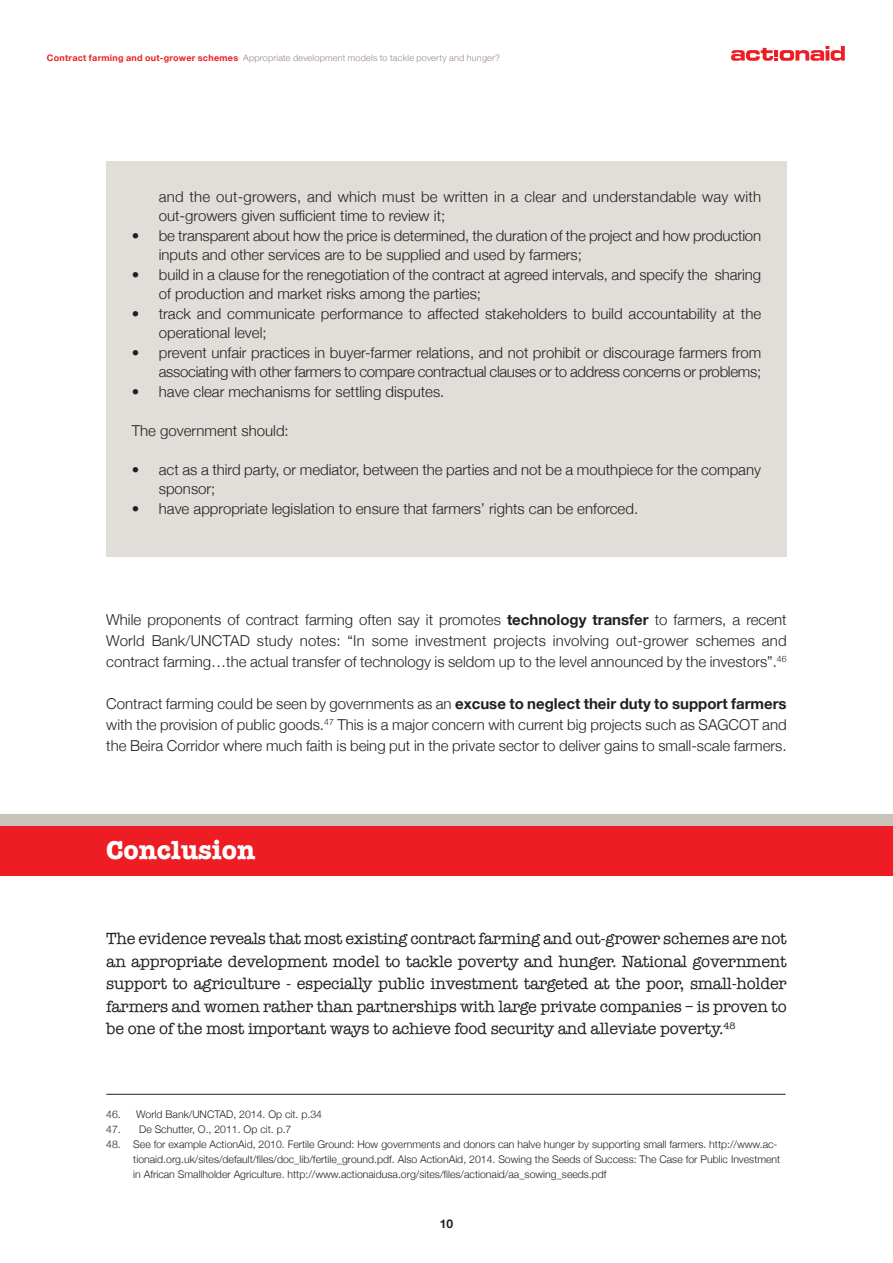
<style>
.page{position:relative;width:893px;height:1263px;background:#fff}
.page>*{position:absolute;margin:0;border:0;box-sizing:border-box;transform-origin:0 0}
.body_copy{font:700 27px "American Typewriter";color:#fff}
.body_copy-2{font:16.5px/22.5px "American Typewriter";letter-spacing:-.015em;color:#231f20;text-align:justify}
.body_copy-3{font:300 15px/19.5px "Helvetica Neue";color:#231f20}
.body_copy-4{font:300 15px/19.5px "Helvetica Neue";letter-spacing:-.02em;color:#231f20;text-align:right}
.t1{font:700 12px "Helvetica Neue";color:#231f20}
.t2{font:300 10.5px/15px "Helvetica Neue";color:#231f20}
.t3{font:300 9px "Helvetica Neue";letter-spacing:.025em;color:#99877d}
.s1{font-weight:700;color:#ee1d23}
.s2{font-weight:700}
</style>
<div class="page">
<svg style="left:731px;top:46px;width:114px;height:15px"></svg>
<div style="left:106px;top:162px;width:681px;height:395px;background:#e1ded9"></div>
<div style="left:0;top:821px;width:893px;height:55px;background:#ee1d23"></div>
<div style="left:0;top:814px;width:893px;height:11px;background:#c9c3ba"></div>
<hr style="left:106px;top:1094px;width:680px;height:1px;background:#231f20">
<p class="t3" style="left:47px;top:52px;width:455px"><span class="s1">Contract farming and out-grower schemes</span> Appropriate development models to tackle poverty and hunger?</p>
<p class="body_copy-3" style="left:159px;top:186px;width:604px">and the out-growers, and which must be written in a clear and understandable way with out-growers given sufficient time to review it;</p>
<p class="body_copy-3" style="left:159px;top:225px;width:604px;text-indent:-27px">• be transparent about how the price is determined, the duration of the project and how production inputs and other services are to be supplied and used by farmers;</p>
<p class="body_copy-3" style="left:159px;top:264px;width:604px;text-indent:-27px">• build in a clause for the renegotiation of the contract at agreed intervals, and specify the sharing of production and market risks among the parties;</p>
<p class="body_copy-3" style="left:159px;top:303px;width:604px;text-indent:-27px">• track and communicate performance to affected stakeholders to build accountability at the operational level;</p>
<p class="body_copy-4" style="left:132px;top:342px;width:631px">• prevent unfair practices in buyer-farmer relations, and not prohibit or discourage farmers from associating with other farmers to compare contractual clauses or to address concerns or problems;</p>
<p class="body_copy-3" style="left:132px;top:381px;width:314px">• have clear mechanisms for settling disputes.</p>
<p class="body_copy-3" style="left:132px;top:420px;width:158px">The government should:</p>
<p class="body_copy-3" style="left:159px;top:459px;width:604px;text-indent:-27px">• act as a third party, or mediator, between the parties and not be a mouthpiece for the company sponsor;</p>
<p class="body_copy-3" style="left:132px;top:498px;width:508px">• have appropriate legislation to ensure that farmers’ rights can be enforced.</p>
<p class="body_copy-3" style="left:106px;top:608px;width:682px;line-height:21px;text-align:justify">While proponents of contract farming often say it promotes <span class="s2">technology transfer</span> to farmers, a recent World Bank/UNCTAD study notes: “In some investment projects involving out-grower schemes and contract farming…the actual transfer of technology is seldom up to the level announced by the investors”.<sup>46</sup></p>
<p class="body_copy-3" style="left:106px;top:692px;width:682px;line-height:21.3px;text-align:justify">Contract farming could be seen by governments as an <span class="s2">excuse to neglect their duty to support farmers </span>with the provision of public goods.<sup>47</sup> This is a major concern with current big projects such as SAGCOT and the Beira Corridor where much faith is being put in the private sector to deliver gains to small-scale farmers.</p>
<p class="body_copy" style="left:106px;top:833px;width:150px">Conclusion</p>
<p class="body_copy-2" style="left:106px;top:928px;width:682px">The evidence reveals that most existing contract farming and out-grower schemes are not an appropriate development model to tackle poverty and hunger. National government support to agriculture - especially public investment targeted at the poor, small-holder farmers and women rather than partnerships with large private companies – is proven to be one of the most important ways to achieve food security and alleviate poverty.<sup>48</sup></p>
<p class="t2" style="left:106px;top:1106px;width:217px">46. World Bank/UNCTAD, 2014. Op cit. p.34</p>
<p class="t2" style="left:106px;top:1121px;width:187px">47. De Schutter, O., 2011. Op cit. p.7</p>
<p class="t2" style="left:133px;top:1136px;width:649px;text-indent:-27px">48. See for example ActionAid, 2010. Fertile Ground: How governments and donors can halve hunger by supporting small farmers. http://www.ac&shy;tionaid.org.uk/sites/default/files/doc_lib/fertile_ground.pdf. Also ActionAid, 2014. Sowing the Seeds of Success: The Case for Public Investment in African Smallholder Agriculture. http://www.actionaidusa.org/sites/files/actionaid/aa_sowing_seeds.pdf</p>
<p class="t1" style="left:440px;top:1216px;width:15px">10</p>
</div>
